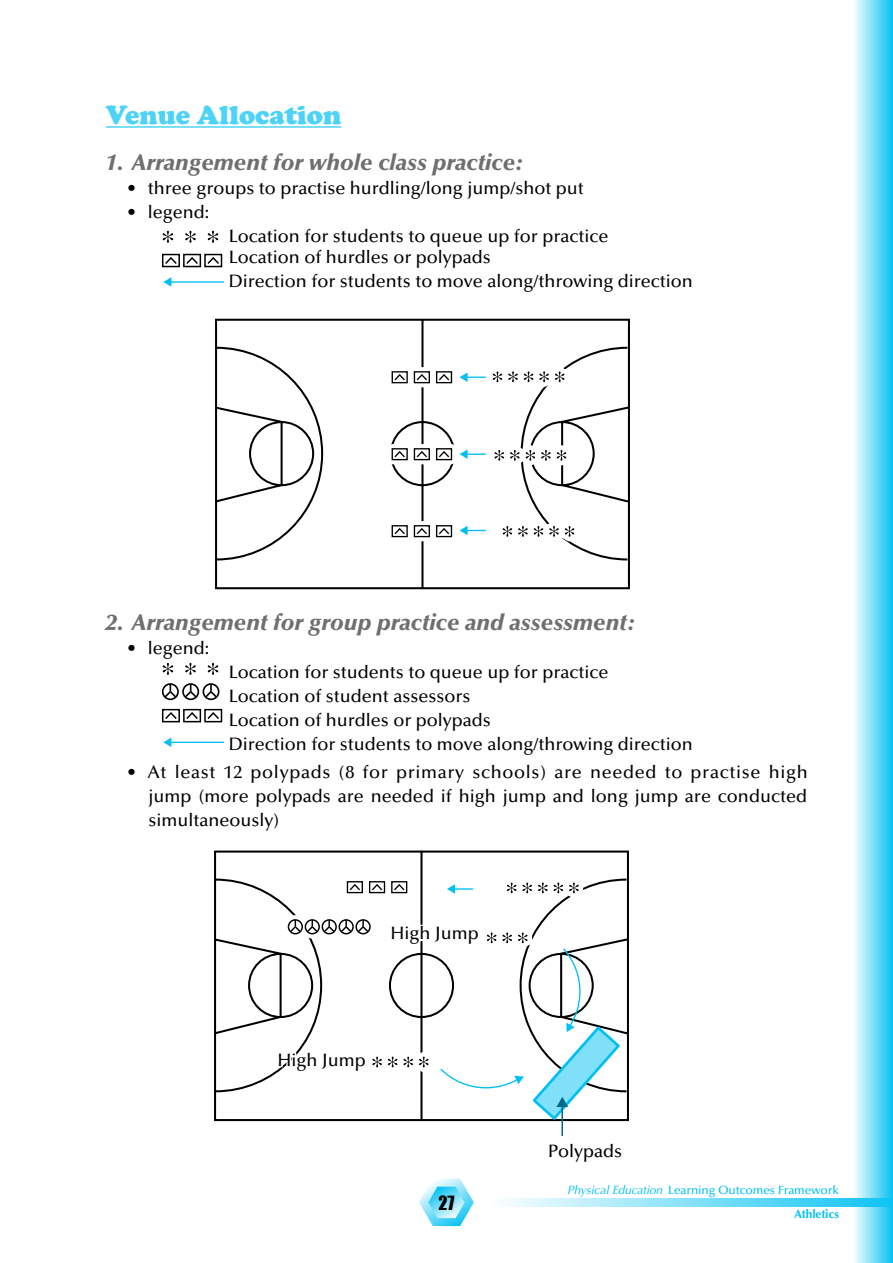
<style>
.page{position:relative;width:893px;height:1263px;background:#fff}
.page>*{position:absolute;margin:0;border:0;box-sizing:border-box;transform-origin:0 0}
.t1{font:900 27px "Cooper";color:#4dd3f7}
.t2{font:italic 900 22.5px "Optima";color:#6d6f71}
.t3{font:500 18px/24px "Optima";color:#000}
.t4{font:18px "Impact";color:#000}
.t5{font:500 12px/24.8px "Optima";letter-spacing:-.01em;color:#00c0f3;text-align:right}
.s1{font-weight:400;font-style:italic}
.s2{font-weight:700}
</style>
<div class="page">
<div style="left:852px;top:0;width:41px;height:1263px;background:linear-gradient(to right,#fff,#07c2f3)"></div>
<svg style="left:419px;top:1179px;width:55px;height:47px"></svg>
<svg style="left:505px;top:1198px;width:388px;height:9px"></svg>
<hr style="left:106px;top:126px;width:235px;height:2px;background:#4dd3f7">
<svg style="left:162px;top:253px;width:60px;height:14px"></svg>
<svg style="left:163px;top:231px;width:10px;height:12px"></svg>
<svg style="left:185px;top:231px;width:11px;height:12px"></svg>
<svg style="left:208px;top:231px;width:10px;height:12px"></svg>
<svg style="left:215px;top:318px;width:415px;height:272px"></svg>
<svg style="left:382px;top:318px;width:206px;height:232px"></svg>
<svg style="left:214px;top:850px;width:415px;height:272px"></svg>
<hr style="left:562px;top:1105px;width:1px;height:31px;background:#00698a">
<div style="left:162px;top:683px;width:17px;height:17px;border:2px solid #000;border-radius:50%"></div>
<svg style="left:163px;top:683px;width:56px;height:17px"></svg>
<svg style="left:162px;top:708px;width:60px;height:15px"></svg>
<svg style="left:163px;top:663px;width:10px;height:12px"></svg>
<svg style="left:185px;top:663px;width:11px;height:12px"></svg>
<svg style="left:208px;top:663px;width:10px;height:12px"></svg>
<svg style="left:276px;top:850px;width:346px;height:272px"></svg>
<hr style="left:170px;top:281px;width:54px;height:2px;background:#00c0f3">
<svg style="left:163px;top:277px;width:8px;height:10px"></svg>
<hr style="left:170px;top:742px;width:54px;height:1px;background:#00c0f3">
<svg style="left:163px;top:738px;width:8px;height:9px"></svg>
<h1 class="t1" style="left:106px;top:99px;width:237px">Venue Allocation</h1>
<p class="t2" style="left:106px;top:149px;width:420px">1. Arrangement for whole class practice:</p>
<p class="t3" style="left:127px;top:177px;width:458px">• three groups to practise hurdling/long jump/shot put</p>
<p class="t3" style="left:127px;top:201px;width:84px">• legend:</p>
<p class="t3" style="left:229px;top:226px;width:381px;line-height:21px">Location for students to queue up for practice<br>Location of hurdles or polypads</p>
<p class="t3" style="left:229px;top:270px;width:466px">Direction for students to move along/throwing direction</p>
<p class="t2" style="left:106px;top:609px;width:531px">2. Arrangement for group practice and assessment:</p>
<p class="t3" style="left:127px;top:636px;width:84px">• legend:</p>
<p class="t3" style="left:229px;top:660px;width:466px">Location for students to queue up for practice<br>Location of student assessors<br>Location of hurdles or polypads<br>Direction for students to move along/throwing direction</p>
<p class="t3" style="left:148px;top:760px;width:661px;text-align:justify;text-indent:-21px">• At least 12 polypads (8 for primary schools) are needed to practise high jump (more polypads are needed if high jump and long jump are conducted simultaneously)</p>
<p class="t3" style="left:390px;top:922px;width:90px">High Jump</p>
<p class="t3" style="left:277px;top:1048px;width:90px">High Jump</p>
<p class="t3" style="left:548px;top:1139px;width:75px">Polypads</p>
<p class="t4" style="left:438px;top:1192px;width:9px">27</p>
<p class="t5" style="left:567px;top:1177px;width:273px"><span class="s1">Physical Education</span> Learning Outcomes Framework<br><span class="s2">Athletics</span></p>
</div>
